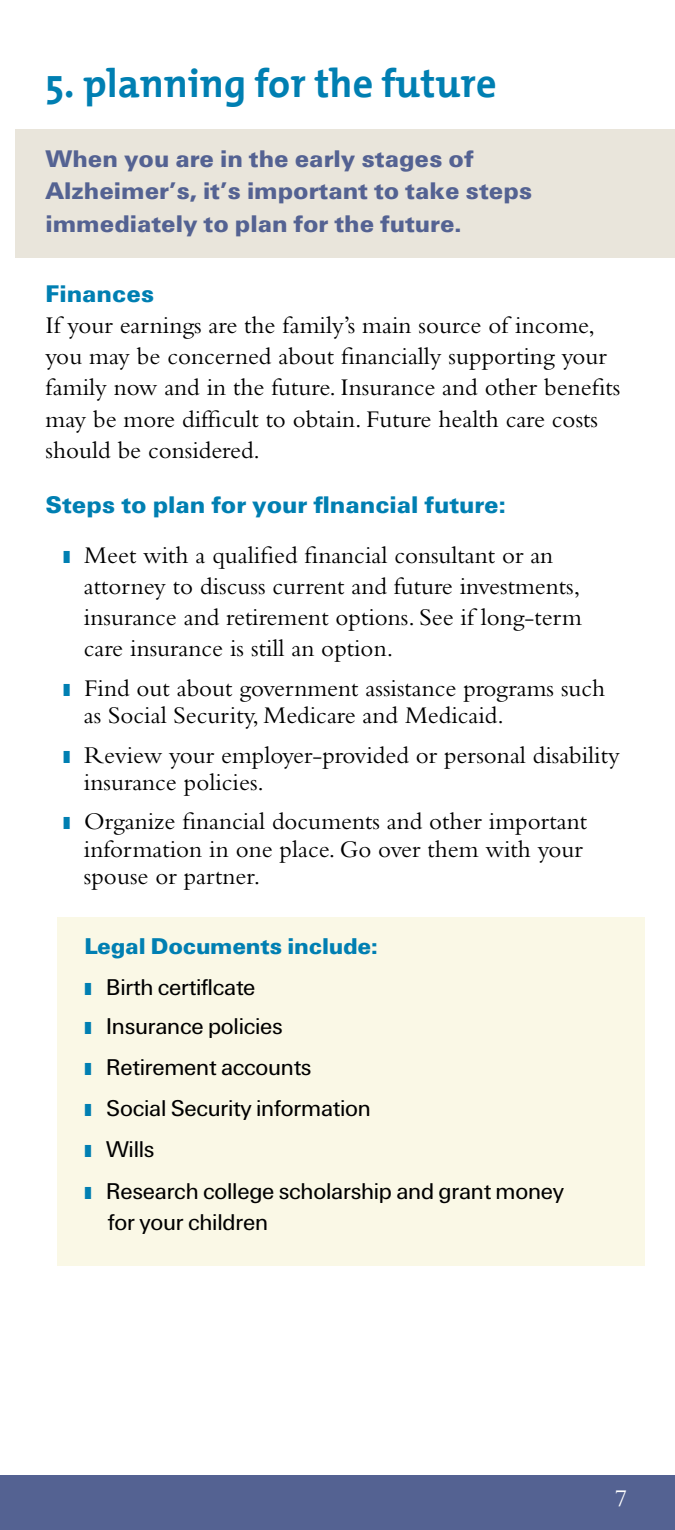
<style>
.page{position:relative;width:675px;height:1530px;background:#fff}
.page>*{position:absolute;margin:0;border:0;box-sizing:border-box;transform-origin:0 0}
.t1{font:40px "Alzheimer's Association";color:#007fb2}
.t2{font:25px/31.2px "Bembo";color:#000}
.t3{font:25px/32.5px "Univers U75";color:#546292}
.t4{font:25px "Univers U75";color:#007fb2}
.t5{font:25px "Bembo";color:#fff}
.t6{font:23.75px/41.2px "Univers U55";letter-spacing:-.01em;color:#000}
.t7{font:23.75px "Univers U75";letter-spacing:-.01em;color:#007fb2}
</style>
<div class="page">
<div style="left:15px;top:130px;width:660px;height:128px;background:#e9e5db"></div>
<div style="left:58px;top:918px;width:587px;height:348px;background:#faf8e6"></div>
<div style="left:0;top:1475px;width:675px;height:55px;background:#546292"></div>
<h1 class="t1" style="left:46px;top:50px;width:453px">5. planning for the future</h1>
<p class="t3" style="left:46px;top:144px;width:488px">When you are in the early stages of<br>Alzheimer’s, it’s important to take steps immediately to plan for the future.</p>
<p class="t4" style="left:46px;top:277px;width:110px">Finances</p>
<p class="t2" style="left:46px;top:309px;width:576px">If your earnings are the family’s main source of income, you may be concerned about financially supporting your family now and in the future. Insurance and other benefits may be more difficult to obtain. Future health care costs should be considered.</p>
<p class="t4" style="left:46px;top:488px;width:462px">Steps to plan for your financial future:</p>
<p class="t2" style="left:84px;top:539px;width:500px">Meet with a qualified financial consultant or an attorney to discuss current and future investments, insurance and retirement options. See if long-term care insurance is still an option.</p>
<p class="t2" style="left:84px;top:674px;width:523px;line-height:27.5px">Find out about government assistance programs such as Social Security, Medicare and Medicaid.</p>
<p class="t2" style="left:84px;top:741px;width:537px;line-height:27.5px">Review your employer-provided or personal disability insurance policies.</p>
<p class="t2" style="left:84px;top:807px;width:505px;line-height:27.5px">Organize financial documents and other important information in one place. Go over them with your spouse or partner.</p>
<p class="t7" style="left:84px;top:930px;width:295px">Legal Documents include:</p>
<p class="t6" style="left:106px;top:970px;width:178px;line-height:38px">Birth certificate<br>Insurance policies</p>
<p class="t6" style="left:106px;top:1048px;width:459px">Retirement accounts<br>Social Security information<br>Wills<br>Research college scholarship and grant money</p>
<p class="t6" style="left:108px;top:1203px;width:162px">for your children</p>
<p class="t5" style="left:615px;top:1483px;width:14px">7</p>
</div>
